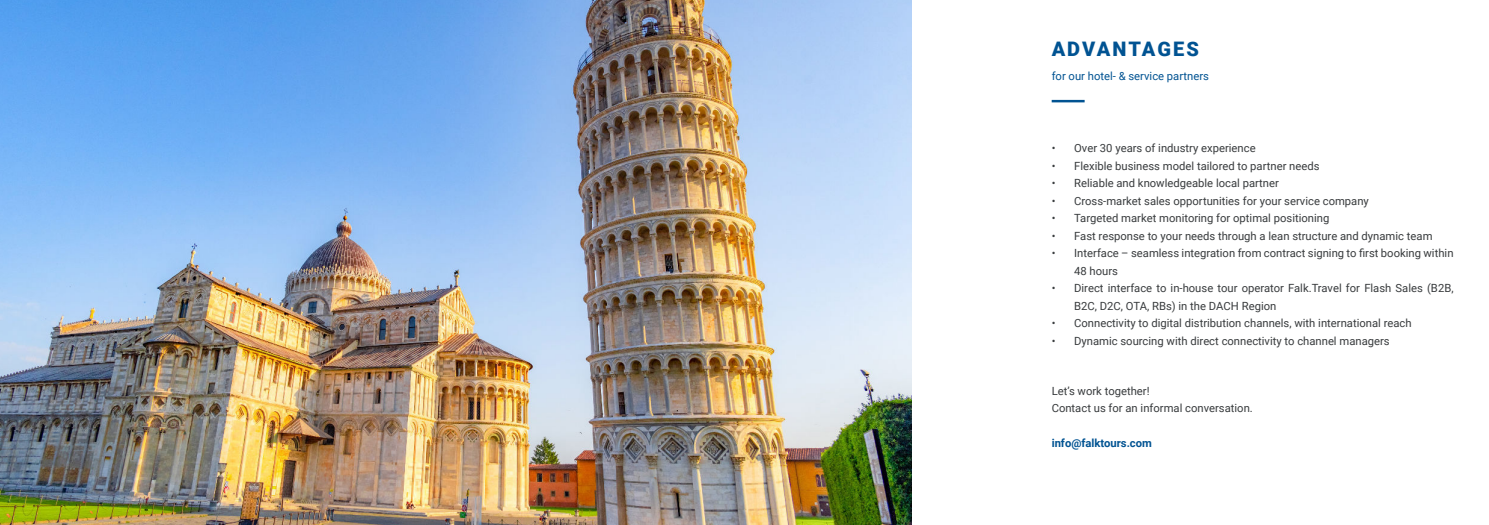
<style>
.page{position:relative;width:1489px;height:525px;background:#fff}
.page>*{position:absolute;margin:0;border:0;box-sizing:border-box;transform-origin:0 0}
.t1{font:900 20px "Roboto";letter-spacing:.1em;color:#015392}
.t2{font:11.25px/17.5px "Roboto";color:#383b3d}
.t3{font:11.25px "Roboto";color:#015392}
.t4{font:700 11.25px "Roboto";color:#015392}
</style>
<div class="page">
<hr style="left:1051px;top:100px;width:33px;height:2px;background:#015392">
<img style="left:0;top:0;width:911px;height:524px">
<h1 class="t1" style="left:1051px;top:38px;width:149px">ADVANTAGES</h1>
<p class="t3" style="left:1051px;top:71px;width:159px">for our hotel- &amp; service partners</p>
<p class="t2" style="left:1051px;top:140px;width:205px">• Over 30 years of industry experience</p>
<p class="t2" style="left:1051px;top:158px;width:269px">• Flexible business model tailored to partner needs</p>
<p class="t2" style="left:1051px;top:175px;width:229px">• Reliable and knowledgeable local partner</p>
<p class="t2" style="left:1051px;top:193px;width:319px">• Cross-market sales opportunities for your service company</p>
<p class="t2" style="left:1051px;top:210px;width:279px">• Targeted market monitoring for optimal positioning</p>
<p class="t2" style="left:1051px;top:228px;width:382px">• Fast response to your needs through a lean structure and dynamic team</p>
<p class="t2" style="left:1074px;top:245px;width:381px;text-indent:-22px">• Interface – seamless integration from contract signing to first booking within<br>48 hours</p>
<p class="t2" style="left:1074px;top:280px;width:381px;text-indent:-22px">• Direct interface to in-house tour operator Falk.Travel for Flash Sales (B2B,<br>B2C, D2C, OTA, RBs) in the DACH Region</p>
<p class="t2" style="left:1051px;top:315px;width:361px">• Connectivity to digital distribution channels, with international reach</p>
<p class="t2" style="left:1051px;top:333px;width:339px">• Dynamic sourcing with direct connectivity to channel managers</p>
<p class="t2" style="left:1051px;top:382px;width:203px">Let’s work together!<br>Contact us for an informal conversation.</p>
<p class="t4" style="left:1051px;top:438px;width:102px">info@falktours.com</p>
</div>
